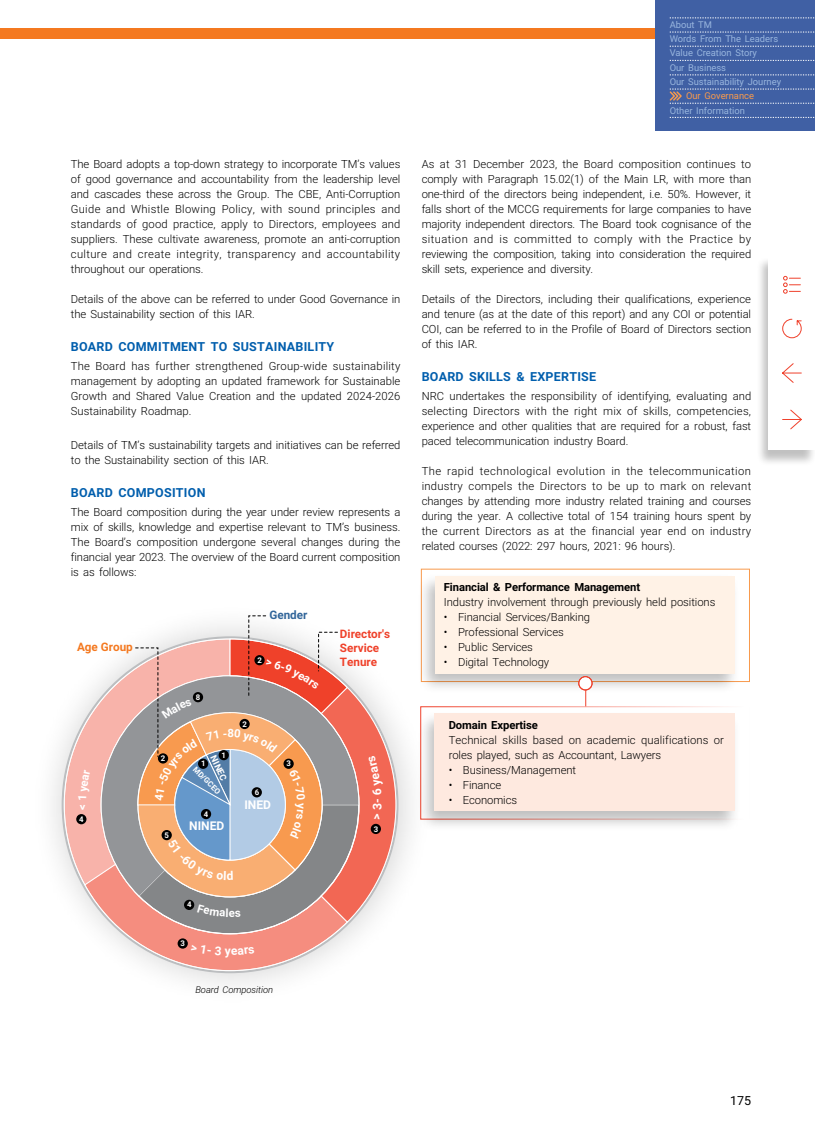
<style>
.page{position:relative;width:815px;height:1134px;background:#fff}
.page>*{position:absolute;margin:0;border:0;box-sizing:border-box;transform-origin:0 0}
.t1{font:700 12.5px "Roboto";letter-spacing:.02em;color:#005ead}
.t2{font:12.5px "Roboto";color:#000}
.t3{font:700 12.12px "Roboto";color:#fff}
.t4{font:700 11.75px/14px "Roboto";color:#ef412a}
.t5{font:700 11.75px "Roboto";color:#f47920}
.t6{font:700 11.75px "Roboto";color:#32669a}
.t7{font:700 11.5px "Roboto";color:#fff}
.t8{font:300 11.25px/15px "Roboto";letter-spacing:-.005em;color:#000;text-align:justify}
.t9{font:700 11.25px "Roboto";letter-spacing:-.005em;color:#000}
.t10{font:9.38px/14.2px "Roboto";color:#98b5de}
.t11{font:italic 300 9.38px "Roboto";letter-spacing:-.005em;color:#000}
.t12{font:9.38px "Roboto";color:#f89a4d}
.t13{font:700 9.12px "Roboto";color:#fff}
.t14{font:700 7.75px "Roboto";color:#fff}
</style>
<div class="page">
<div style="left:418px;top:573px;width:322px;height:121px;background:#000;opacity:.25"></div>
<div style="left:435px;top:576px;width:299px;height:97px;background:#fff2e6"></div>
<div style="left:417px;top:711px;width:324px;height:121px;background:#000;opacity:.25"></div>
<div style="left:434px;top:713px;width:300px;height:98px;background:#fee9df"></div>
<svg style="left:585px;top:690px;width:1px;height:16px"></svg>
<div style="left:578px;top:676px;width:15px;height:14px;background:#fff;border:1px solid #ef412c;border-radius:50%"></div>
<div style="left:578px;top:676px;width:14px;height:14px;border:1px solid #ef412c;border-radius:50%"></div>
<div style="left:28px;top:601px;width:408px;height:408px;background:#000;opacity:.38"></div>
<svg style="left:60px;top:634px;width:360px;height:357px"></svg>
<svg style="left:64px;top:639px;width:14px;height:257px"></svg>
<svg style="left:76px;top:814px;width:10px;height:10px"></svg>
<div style="left:0;top:28px;width:656px;height:11px;background:#f47920"></div>
<div style="left:756px;top:256px;width:59px;height:210px;background:#000;opacity:.25"></div>
<div style="left:769px;top:255px;width:46px;height:195px;background:#fff"></div>
<svg style="left:782px;top:318px;width:20px;height:21px"></svg>
<svg style="left:782px;top:409px;width:20px;height:21px"></svg>
<svg style="left:782px;top:363px;width:20px;height:20px"></svg>
<svg style="left:783px;top:276px;width:17px;height:18px"></svg>
<div style="left:656px;top:0;width:159px;height:131px;background:#4060a4"></div>
<svg style="left:670px;top:18px;width:145px;height:1px"></svg>
<svg style="left:670px;top:32px;width:145px;height:1px"></svg>
<svg style="left:670px;top:46px;width:145px;height:1px"></svg>
<svg style="left:670px;top:60px;width:145px;height:1px"></svg>
<svg style="left:670px;top:75px;width:145px;height:1px"></svg>
<svg style="left:670px;top:117px;width:145px;height:1px"></svg>
<svg style="left:670px;top:89px;width:145px;height:15px"></svg>
<svg style="left:78px;top:615px;width:318px;height:356px"></svg>
<p class="t8" style="left:71px;top:156px;width:331px">The Board adopts a top-down strategy to incorporate TM’s values of good governance and accountability from the leadership level and cascades these across the Group. The CBE, Anti-Corruption Guide and Whistle Blowing Policy, with sound principles and standards of good practice, apply to Directors, employees and suppliers. These cultivate awareness, promote an anti-corruption culture and create integrity, transparency and accountability throughout our operations.</p>
<p class="t8" style="left:71px;top:291px;width:331px">Details of the above can be referred to under Good Governance in the Sustainability section of this IAR.</p>
<p class="t1" style="left:71px;top:338px;width:265px">BOARD COMMITMENT TO SUSTAINABILITY</p>
<p class="t8" style="left:71px;top:358px;width:331px">The Board has further strengthened Group-wide sustainability management by adopting an updated framework for Sustainable Growth and Shared Value Creation and the updated 2024-2026<br>Sustainability Roadmap.</p>
<p class="t8" style="left:71px;top:437px;width:331px">Details of TM’s sustainability targets and initiatives can be referred to the Sustainability section of this IAR.</p>
<p class="t1" style="left:71px;top:484px;width:136px">BOARD COMPOSITION</p>
<p class="t8" style="left:71px;top:504px;width:331px">The Board composition during the year under review represents a mix of skills, knowledge and expertise relevant to TM’s business.<br>The Board’s composition undergone several changes during the financial year 2023. The overview of the Board current composition is as follows:</p>
<p class="t5" style="left:77px;top:638px;width:57px">Age Group</p>
<p class="t14" style="left:79px;top:813px;width:6px">4</p>
<p class="t14" style="left:161px;top:753px;width:6px">2</p>
<p class="t14" style="left:165px;top:829px;width:6px">5</p>
<p class="t6" style="left:269px;top:606px;width:40px">Gender</p>
<p class="t14" style="left:257px;top:655px;width:6px">2</p>
<p class="t14" style="left:196px;top:691px;width:6px">8</p>
<p class="t7" style="left:227px;top:725px;width:8px">8</p>
<p class="t14" style="left:222px;top:749px;width:6px">1</p>
<p class="t13" style="left:219px;top:753px;width:28px;rotate:65deg">NINEC</p>
<p class="t14" style="left:201px;top:758px;width:6px">1</p>
<p class="t14" style="left:198px;top:764px;width:37px;rotate:45deg">MD/GCEO</p>
<p class="t14" style="left:204px;top:808px;width:6px">4</p>
<p class="t3" style="left:189px;top:817px;width:37px">NINED</p>
<p class="t14" style="left:243px;top:718px;width:6px">2</p>
<p class="t14" style="left:255px;top:787px;width:6px">6</p>
<p class="t3" style="left:244px;top:796px;width:28px">INED</p>
<p class="t14" style="left:287px;top:758px;width:6px">3</p>
<p class="t4" style="left:340px;top:626px;width:52px">Director's<br>Service<br>Tenure</p>
<p class="t3" style="left:369px;top:803px;width:6px;rotate:-90deg">-</p>
<p class="t14" style="left:374px;top:823px;width:6px">3</p>
<p class="t10" style="left:670px;top:17px;width:113px">About TM<br>Words From The Leaders<br>Value Creation Story<br>Our Business<br>Our Sustainability Journey</p>
<p class="t12" style="left:686px;top:89px;width:70px">Our Governance</p>
<p class="t10" style="left:670px;top:103px;width:77px">Other Information</p>
<p class="t8" style="left:422px;top:156px;width:331px">As at 31 December 2023, the Board composition continues to comply with Paragraph 15.02(1) of the Main LR, with more than one-third of the directors being independent, i.e. 50%. However, it falls short of the MCCG requirements for large companies to have majority independent directors. The Board took cognisance of the situation and is committed to comply with the Practice by reviewing the composition, taking into consideration the required skill sets, experience and diversity.</p>
<p class="t8" style="left:422px;top:291px;width:331px">Details of the Directors, including their qualifications, experience and tenure (as at the date of this report) and any COI or potential COI, can be referred to in the Profile of Board of Directors section of this IAR.</p>
<p class="t1" style="left:422px;top:368px;width:176px">BOARD SKILLS &amp; EXPERTISE</p>
<p class="t8" style="left:422px;top:388px;width:331px">NRC undertakes the responsibility of identifying, evaluating and selecting Directors with the right mix of skills, competencies, experience and other qualities that are required for a robust, fast paced telecommunication industry Board.</p>
<p class="t8" style="left:422px;top:463px;width:331px">The rapid technological evolution in the telecommunication industry compels the Directors to be up to mark on relevant changes by attending more industry related training and courses during the year. A collective total of 154 training hours spent by the current Directors as at the financial year end on industry related courses (2022: 297 hours, 2021: 96 hours).</p>
<p class="t9" style="left:444px;top:579px;width:198px">Financial &amp; Performance Management</p>
<p class="t8" style="left:444px;top:594px;width:273px">Industry involvement through previously held positions</p>
<p class="t8" style="left:444px;top:609px;width:148px">• Financial Services/Banking</p>
<p class="t8" style="left:444px;top:624px;width:121px">• Professional Services</p>
<p class="t8" style="left:444px;top:639px;width:91px">• Public Services</p>
<p class="t8" style="left:444px;top:654px;width:107px">• Digital Technology</p>
<p class="t9" style="left:449px;top:717px;width:91px">Domain Expertise</p>
<p class="t8" style="left:449px;top:732px;width:277px">Technical skills based on academic qualifications or roles played, such as Accountant, Lawyers</p>
<p class="t8" style="left:449px;top:762px;width:129px">• Business/Management</p>
<p class="t8" style="left:449px;top:777px;width:54px">• Finance</p>
<p class="t8" style="left:449px;top:792px;width:70px">• Economics</p>
<p class="t14" style="left:187px;top:899px;width:6px">4</p>
<p class="t14" style="left:181px;top:938px;width:6px">3</p>
<p class="t3" style="left:225px;top:942px;width:8px">y</p>
<p class="t11" style="left:195px;top:983px;width:79px">Board Composition</p>
<p class="t2" style="left:730px;top:1091px;width:23px">175</p>
</div>
